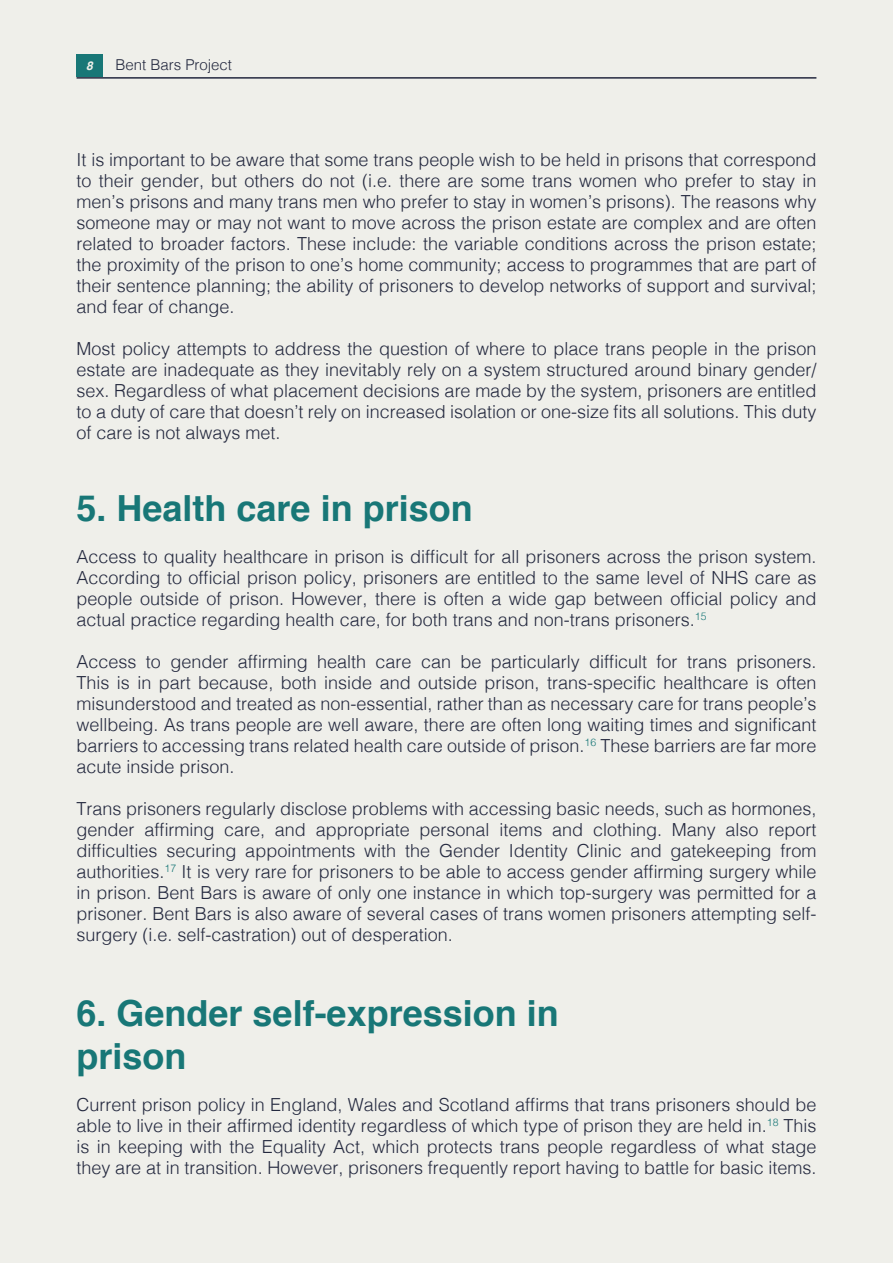
<style>
.page{position:relative;width:893px;height:1263px;background:#efefea}
.page>*{position:absolute;margin:0;border:0;box-sizing:border-box;transform-origin:0 0}
.Heading{font:700 36px "Helvetica";color:#187777}
.BB_Main_text{font:700 36px "Helvetica";color:#187777}
.BB_Main_text-2{font:300 18px/21px "Helvetica";color:#24293f;text-align:justify}
.t1{font:300 15px "Helvetica";color:#24293f}
.t2{font:italic 700 12px "Helvetica";color:#efefea}
</style>
<div class="page">
<div style="left:77px;top:55px;width:26px;height:22px;background:#187777"></div>
<hr style="left:77px;top:77px;width:739px;height:2px;background:#24293f">
<p class="t2" style="left:86px;top:56px;width:8px">8</p>
<p class="t1" style="left:115px;top:52px;width:118px">Bent Bars Project</p>
<p class="BB_Main_text-2" style="left:77px;top:148px;width:741px">It is important to be aware that some trans people wish to be held in prisons that correspond to their gender, but others do not (i.e. there are some trans women who prefer to stay in men’s prisons and many trans men who prefer to stay in women’s prisons). The reasons why someone may or may not want to move across the prison estate are complex and are often related to broader factors. These include: the variable conditions across the prison estate; the proximity of the prison to one’s home community; access to programmes that are part of their sentence planning; the ability of prisoners to develop networks of support and survival; and fear of change.</p>
<p class="BB_Main_text-2" style="left:77px;top:337px;width:741px">Most policy attempts to address the question of where to place trans people in the prison estate are inadequate as they inevitably rely on a system structured around binary gender/ sex. Regardless of what placement decisions are made by the system, prisoners are entitled to a duty of care that doesn’t rely on increased isolation or one-size fits all solutions. This duty of care is not always met.</p>
<p class="BB_Main_text" style="left:77px;top:479px;width:398px">5. Health care in prison</p>
<p class="BB_Main_text-2" style="left:77px;top:544px;width:741px">Access to quality healthcare in prison is difficult for all prisoners across the prison system.<br>According to official prison policy, prisoners are entitled to the same level of NHS care as people outside of prison. However, there is often a wide gap between official policy and actual practice regarding health care, for both trans and non-trans prisoners.<sup>15</sup></p>
<p class="BB_Main_text-2" style="left:77px;top:649px;width:741px">Access to gender affirming health care can be particularly difficult for trans prisoners.<br>This is in part because, both inside and outside prison, trans-specific healthcare is often misunderstood and treated as non-essential, rather than as necessary care for trans people’s wellbeing. As trans people are well aware, there are often long waiting times and significant barriers to accessing trans related health care outside of prison.<sup>16</sup> These barriers are far more acute inside prison.</p>
<p class="BB_Main_text-2" style="left:77px;top:796px;width:741px">Trans prisoners regularly disclose problems with accessing basic needs, such as hormones, gender affirming care, and appropriate personal items and clothing. Many also report difficulties securing appointments with the Gender Identity Clinic and gatekeeping from authorities.<sup>17</sup> It is very rare for prisoners to be able to access gender affirming surgery while in prison. Bent Bars is aware of only one instance in which top-surgery was permitted for a prisoner. Bent Bars is also aware of several cases of trans women prisoners attempting self&shy;surgery (i.e. self-castration) out of desperation.</p>
<p class="Heading" style="left:77px;top:984px;width:484px">6. Gender self-expression in</p>
<p class="Heading" style="left:77px;top:1027px;width:112px">prison</p>
<p class="BB_Main_text-2" style="left:77px;top:1093px;width:741px">Current prison policy in England, Wales and Scotland affirms that trans prisoners should be able to live in their affirmed identity regardless of which type of prison they are held in.<sup>18</sup> This is in keeping with the Equality Act, which protects trans people regardless of what stage they are at in transition. However, prisoners frequently report having to battle for basic items.</p>
</div>
